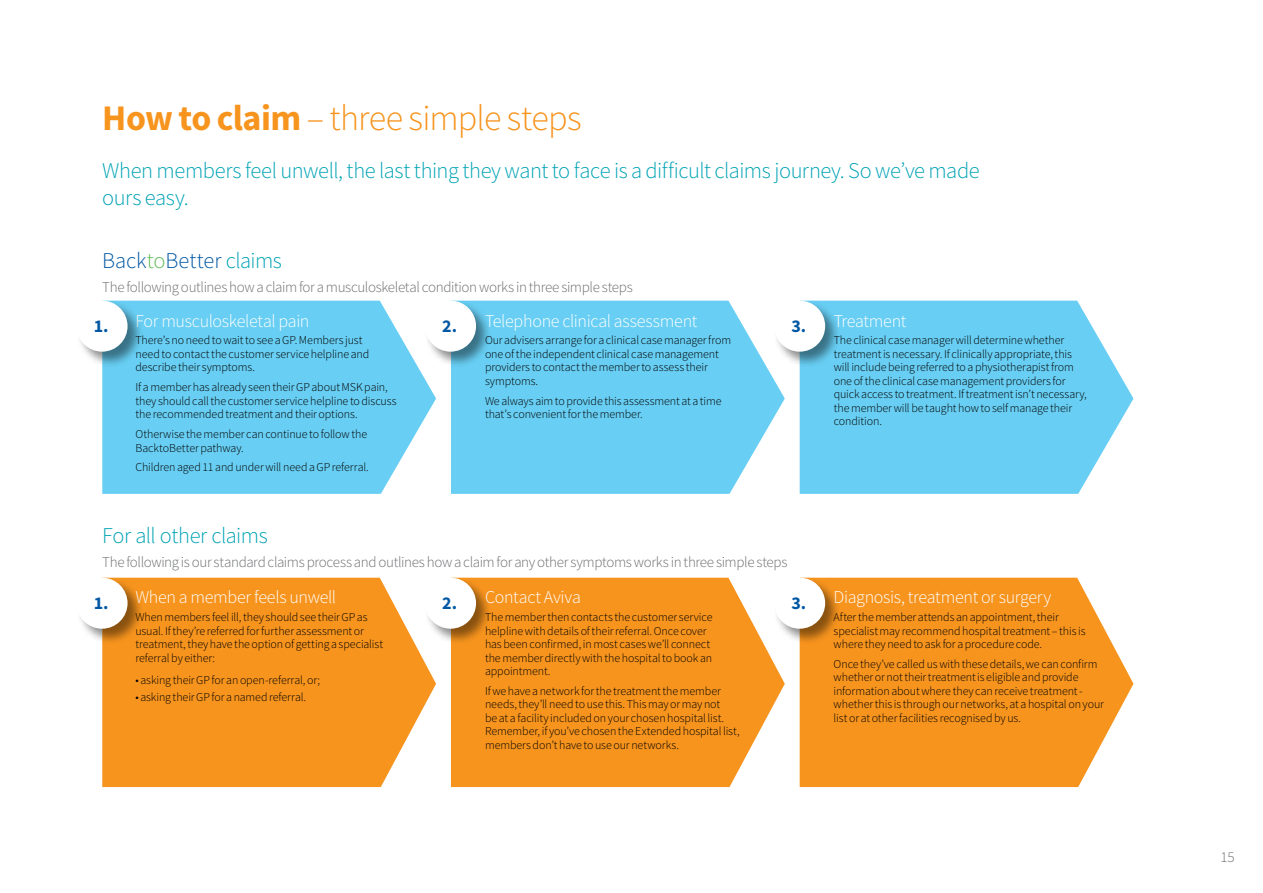
<style>
.page{position:relative;width:1263px;height:893px;background:#fff}
.page>*{position:absolute;margin:0;border:0;box-sizing:border-box;transform-origin:0 0}
.t1{font:300 36px "Source Sans Pro";letter-spacing:-.025em;color:#f7941e}
.t2{font:300 22.5px/27px "Source Sans Pro";letter-spacing:-.02em;color:#00a3b5}
.t3{font:300 22.5px "Source Sans Pro";letter-spacing:-.005em;color:#0058a4}
.t4{font:300 18px "Source Sans Pro";letter-spacing:-.015em;color:#fff}
.t5{font:700 18px "Source Sans Pro";color:#0058a4}
.t6{font:300 15px "Source Sans Pro";letter-spacing:-.025em;color:#6d6e71}
.t7{font:300 12px/13.5px "Source Sans Pro";letter-spacing:-.005em;color:#000}
.s1{font-weight:700}
.s2{color:#60bc56}
.s3{color:#00a3b5}
</style>
<div class="page">
<svg style="left:102px;top:301px;width:334px;height:193px;background:#73d1f3"></svg>
<div style="left:76px;top:300px;width:68px;height:68px;background:#000;opacity:.45"></div>
<div style="left:77px;top:301px;width:51px;height:51px;background:#fff;border-radius:50%"></div>
<svg style="left:451px;top:301px;width:334px;height:193px;background:#73d1f3"></svg>
<div style="left:425px;top:300px;width:67px;height:68px;background:#000;opacity:.45"></div>
<div style="left:425px;top:301px;width:51px;height:51px;background:#fff;border-radius:50%"></div>
<svg style="left:800px;top:301px;width:333px;height:193px;background:#75d2f4"></svg>
<div style="left:774px;top:300px;width:67px;height:68px;background:#000;opacity:.45"></div>
<div style="left:774px;top:301px;width:51px;height:51px;background:#fff;border-radius:50%"></div>
<svg style="left:102px;top:578px;width:334px;height:209px;background:#f79c2f"></svg>
<div style="left:76px;top:577px;width:68px;height:68px;background:#000;opacity:.45"></div>
<div style="left:77px;top:578px;width:51px;height:51px;background:#fff;border-radius:50%"></div>
<svg style="left:451px;top:578px;width:334px;height:209px;background:#f79c2f"></svg>
<div style="left:425px;top:577px;width:67px;height:68px;background:#000;opacity:.45"></div>
<div style="left:425px;top:578px;width:51px;height:51px;background:#fff;border-radius:50%"></div>
<svg style="left:800px;top:578px;width:333px;height:209px;background:#f79d30"></svg>
<div style="left:774px;top:577px;width:67px;height:68px;background:#000;opacity:.45"></div>
<div style="left:774px;top:578px;width:51px;height:51px;background:#fff;border-radius:50%"></div>
<h1 class="t1" style="left:102px;top:96px;width:481px"><span class="s1">How to claim</span> – three simple steps</h1>
<h2 class="t2" style="left:102px;top:157px;width:879px">When members feel unwell, the last thing they want to face is a difficult claims journey. So we’ve made ours easy.</h2>
<h2 class="t3" style="left:102px;top:246px;width:181px">Back<span class="s2">to</span>Better <span class="s3">claims</span></h2>
<p class="t6" style="left:102px;top:277px;width:532px">The following outlines how a claim for a musculoskeletal condition works in three simple steps</p>
<h3 class="t4" style="left:135px;top:310px;width:176px">For musculoskeletal pain</h3>
<p class="t7" style="left:135px;top:334px;width:235px">There’s no need to wait to see a GP. Members just need to contact the customer service helpline and describe their symptoms.</p>
<p class="t7" style="left:135px;top:380px;width:263px">If a member has already seen their GP about MSK pain, they should call the customer service helpline to discuss the recommended treatment and their options.</p>
<p class="t7" style="left:135px;top:427px;width:233px">Otherwise the member can continue to follow the<br>BacktoBetter pathway.</p>
<p class="t7" style="left:135px;top:461px;width:235px">Children aged 11 and under will need a GP referral.</p>
<h3 class="t5" style="left:94px;top:314px;width:16px">1.</h3>
<h3 class="t4" style="left:485px;top:310px;width:214px">Telephone clinical assessment</h3>
<p class="t7" style="left:485px;top:334px;width:248px">Our advisers arrange for a clinical case manager from one of the independent clinical case management providers to contact the member to assess their symptoms.</p>
<p class="t7" style="left:485px;top:394px;width:238px">We always aim to provide this assessment at a time that’s convenient for the member.</p>
<h3 class="t5" style="left:442px;top:314px;width:16px">2.</h3>
<h3 class="t4" style="left:834px;top:310px;width:74px">Treatment</h3>
<p class="t7" style="left:834px;top:334px;width:255px">The clinical case manager will determine whether treatment is necessary. If clinically appropriate, this will include being referred to a physiotherapist from one of the clinical case management providers for quick access to treatment. If treatment isn’t necessary, the member will be taught how to self manage their condition.</p>
<h3 class="t5" style="left:791px;top:314px;width:16px">3.</h3>
<h2 class="t2" style="left:102px;top:522px;width:167px">For all other claims</h2>
<p class="t6" style="left:102px;top:553px;width:687px">The following is our standard claims process and outlines how a claim for any other symptoms works in three simple steps</p>
<h3 class="t4" style="left:135px;top:586px;width:202px">When a member feels unwell</h3>
<p class="t7" style="left:135px;top:610px;width:249px">When members feel ill, they should see their GP as usual. If they’re referred for further assessment or treatment, they have the option of getting a specialist referral by either:</p>
<p class="t7" style="left:135px;top:674px;width:186px">• asking their GP for an open-referral, or;</p>
<p class="t7" style="left:135px;top:690px;width:172px">• asking their GP for a named referral.</p>
<h3 class="t5" style="left:94px;top:591px;width:16px">1.</h3>
<h3 class="t4" style="left:485px;top:586px;width:97px">Contact Aviva</h3>
<p class="t7" style="left:485px;top:610px;width:229px">The member then contacts the customer service helpline with details of their referral. Once cover has been confirmed, in most cases we’ll connect the member directly with the hospital to book an appointment.</p>
<p class="t7" style="left:485px;top:684px;width:256px">If we have a network for the treatment the member needs, they’ll need to use this. This may or may not<br>be at a facility included on your chosen hospital list.<br>Remember, if you’ve chosen the Extended hospital list, members don’t have to use our networks.</p>
<h3 class="t5" style="left:442px;top:591px;width:16px">2.</h3>
<h3 class="t4" style="left:833px;top:586px;width:219px">Diagnosis, treatment or surgery</h3>
<p class="t7" style="left:833px;top:610px;width:253px">After the member attends an appointment, their specialist may recommend hospital treatment – this is where they need to ask for a procedure code.</p>
<p class="t7" style="left:833px;top:657px;width:272px">Once they’ve called us with these details, we can confirm whether or not their treatment is eligible and provide information about where they can receive treatment - whether this is through our networks, at a hospital on your list or at other facilities recognised by us.</p>
<h3 class="t5" style="left:791px;top:591px;width:16px">3.</h3>
<p class="t6" style="left:1220px;top:847px;width:16px">15</p>
</div>
